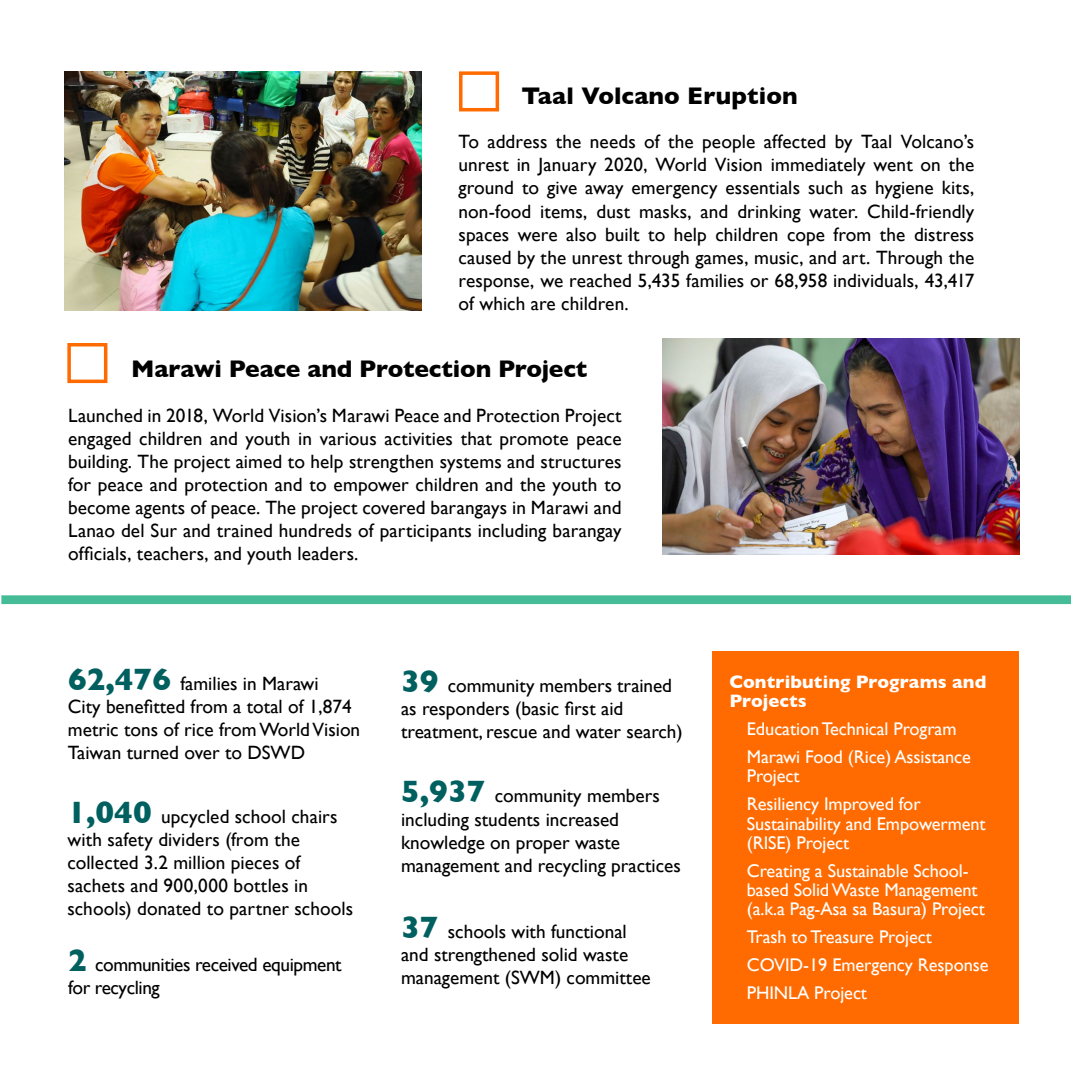
<style>
.page{position:relative;width:1071px;height:1071px;background:#fff}
.page>*{position:absolute;margin:0;border:0;box-sizing:border-box;transform-origin:0 0}
.t1{font:700 24.5px "Gill Sans";letter-spacing:-.005em;color:#000}
.t2{font:19.25px/23.1px "Gill Sans";color:#000}
.t3{font:19.25px/23.1px "Gill Sans";letter-spacing:-.02em;color:#000}
.t4{font:18.38px/28px "Gill Sans";letter-spacing:-.005em;color:#fff}
.t5{font:700 18.38px/19.2px "Gill Sans";letter-spacing:.005em;color:#fff}
.s1{font-weight:700;font-size:31.5px;color:#005f5f}
</style>
<div class="page">
<div style="left:459px;top:71px;width:40px;height:40px;border:4px solid #ff6b00"></div>
<div style="left:67px;top:343px;width:40px;height:40px;border:4px solid #ff6b00"></div>
<img style="left:65px;top:71px;width:357px;height:240px">
<img style="left:663px;top:338px;width:357px;height:217px">
<div style="left:712px;top:651px;width:306px;height:373px;background:#ff6b00"></div>
<div style="left:1px;top:595px;width:1070px;height:9px;background:#46bc96"></div>
<p class="t1" style="left:522px;top:76px;width:278px">Taal Volcano Eruption</p>
<p class="t2" style="left:458px;top:130px;width:517px;text-align:justify">To address the needs of the people affected by Taal Volcano’s unrest in January 2020, World Vision immediately went on the ground to give away emergency essentials such as hygiene kits, non-food items, dust masks, and drinking water. Child-friendly spaces were also built to help children cope from the distress caused by the unrest through games, music, and art. Through the response, we reached 5,435 families or 68,958 individuals, 43,417 of which are children.</p>
<p class="t1" style="left:131px;top:350px;width:458px">Marawi Peace and Protection Project</p>
<p class="t2" style="left:68px;top:403px;width:555px;text-align:justify">Launched in 2018, World Vision’s Marawi Peace and Protection Project engaged children and youth in various activities that promote peace building. The project aimed to help strengthen systems and structures for peace and protection and to empower children and the youth to become agents of peace. The project covered barangays in Marawi and Lanao del Sur and trained hundreds of participants including barangay officials, teachers, and youth leaders.</p>
<p class="t2" style="left:68px;top:672px;width:294px"><span class="s1">62,476</span> families in Marawi<br>City benefitted from a total of 1,874 metric tons of rice from World Vision<br>Taiwan turned over to DSWD</p>
<p class="t2" style="left:67px;top:804px;width:287px"><span class="s1">1,040</span> upcycled school chairs with safety dividers (from the collected 3.2 million pieces of sachets and 900,000 bottles in schools) donated to partner schools</p>
<p class="t3" style="left:68px;top:952px;width:275px"><span class="s1">2</span> communities received equipment for recycling</p>
<p class="t2" style="left:401px;top:673px;width:283px"><span class="s1">39</span> community members trained as responders (basic first aid treatment, rescue and water search)</p>
<p class="t2" style="left:401px;top:784px;width:281px"><span class="s1">5,937</span> community members including students increased knowledge on proper waste management and recycling practices</p>
<p class="t2" style="left:401px;top:920px;width:251px"><span class="s1">37</span> schools with functional and strengthened solid waste management (SWM) committee</p>
<p class="t5" style="left:729px;top:672px;width:259px">Contributing Programs and<br>Projects</p>
<p class="t4" style="left:747px;top:715px;width:226px">Education Technical Program<br>Marawi Food (Rice) Assistance</p>
<p class="t4" style="left:747px;top:762px;width:175px">Project<br>Resiliency Improved for</p>
<p class="t4" style="left:747px;top:814px;width:240px;line-height:19.2px">Sustainability and Empowerment (RISE) Project</p>
<p class="t4" style="left:747px;top:861px;width:239px;line-height:19.2px">Creating a Sustainable School&shy;based Solid Waste Management (a.k.a Pag-Asa sa Basura) Project</p>
<p class="t4" style="left:747px;top:923px;width:243px">Trash to Treasure Project<br>COVID-19 Emergency Response<br>PHINLA Project</p>
</div>
